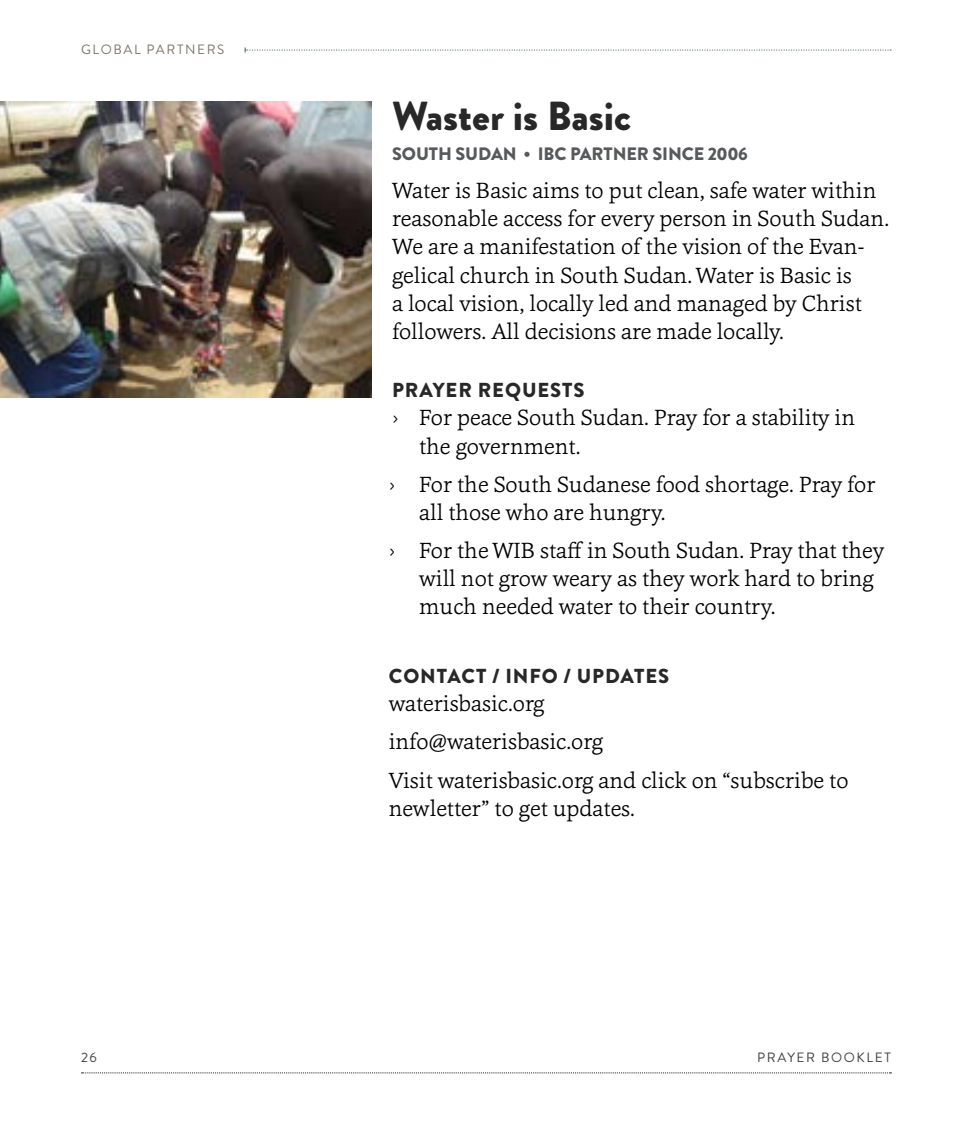
<style>
.page{position:relative;width:972px;height:1134px;background:#fff}
.page>*{position:absolute;margin:0;border:0;box-sizing:border-box;transform-origin:0 0}
.t1{font:900 40.5px "Brandon Grotesque";color:#292829}
.t2{font:300 22.5px/28.1px "Cassia";color:#000}
.t3{font:900 20.25px "Brandon Grotesque";letter-spacing:.045em;color:#292829}
.t4{font:900 18px "Brandon Grotesque";letter-spacing:-.005em;color:#58595b}
.t5{font:13.5px "Brandon Grotesque";letter-spacing:.12em;color:#414042}
.t6{font:13.5px "Brandon Grotesque";letter-spacing:.12em;color:#7e766e}
.s1{font-family:"Caecilia LT Std"}
</style>
<div class="page">
<svg style="left:82px;top:1073px;width:809px;height:1px"></svg>
<svg style="left:245px;top:48px;width:646px;height:5px"></svg>
<img style="left:0;top:101px;width:372px;height:297px">
<p class="t6" style="left:81px;top:40px;width:145px">GLOBAL PARTNERS</p>
<h1 class="t1" style="left:392px;top:87px;width:241px">Waster is Basic</h1>
<p class="t4" style="left:392px;top:141px;width:357px">SOUTH SUDAN • IBC PARTNER SINCE 2006</p>
<p class="t2" style="left:392px;top:176px;width:499px">Water is Basic aims to put clean, safe water within reasonable access for every person in South Sudan.<br>We are a manifestation of the vision of the Evan&shy;gelical church in South Sudan. Water is Basic is<br>a local vision, locally led and managed by Christ followers. All decisions are made locally.</p>
<p class="t3" style="left:392px;top:376px;width:194px">PRAYER REQUESTS</p>
<p class="t2" style="left:419px;top:403px;width:437px;text-indent:-27px"><span class="s1">›</span> For peace South Sudan. Pray for a stability in the government.</p>
<p class="t2" style="left:419px;top:470px;width:458px;text-indent:-30px"><span class="s1">›</span> For the South Sudanese food shortage. Pray for all those who are hungry.</p>
<p class="t2" style="left:419px;top:536px;width:467px;text-indent:-30px"><span class="s1">›</span> For the WIB staff in South Sudan. Pray that they will not grow weary as they work hard to bring much needed water to their country.</p>
<p class="t3" style="left:389px;top:662px;width:282px">CONTACT / INFO / UPDATES</p>
<p class="t2" style="left:389px;top:684px;width:461px;line-height:38.2px">waterisbasic.org<br>info@waterisbasic.org<br>Visit waterisbasic.org and click on “subscribe to</p>
<p class="t2" style="left:389px;top:794px;width:248px">newletter” to get updates.</p>
<p class="t5" style="left:81px;top:1049px;width:17px">26</p>
<p class="t5" style="left:757px;top:1049px;width:135px">PRAYER BOOKLET</p>
</div>
